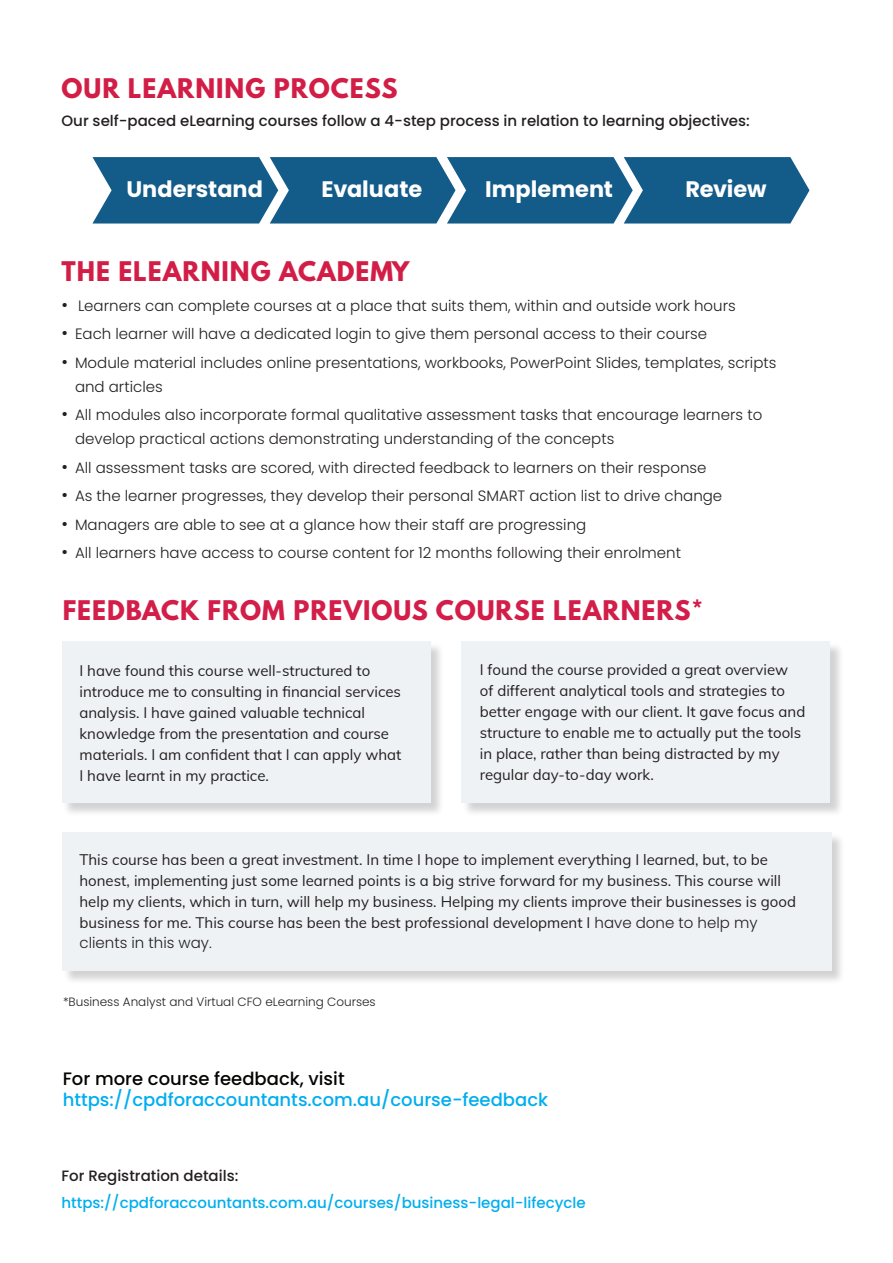
<style>
.page{position:relative;width:893px;height:1263px;background:#fff}
.page>*{position:absolute;margin:0;border:0;box-sizing:border-box;transform-origin:0 0}
.t1{font:700 24px "League Spartan";letter-spacing:.04em;color:#d21e47}
.t2{font:700 24px "League Spartan";letter-spacing:.04em;color:#d21e49}
.t3{font:700 22.5px "Poppins";color:#fff}
.t4{font:500 18px "Poppins";color:#00aeef}
.t5{font:500 18px "Poppins";color:#040503}
.t6{font:15px/21px "Muli";color:#231f20}
.t7{font:300 15px/24px "Poppins";color:#231f20}
.t8{font:500 15px "Poppins";color:#231f20}
.t9{font:500 15px "Poppins";color:#00aeef}
.t10{font:300 12px "Poppins";color:#231f20}
.s1{font-size:18px}
.s2{font-family:"Poppins";font-weight:300}
</style>
<div class="page">
<div style="left:462px;top:642px;width:382px;height:175px;background:#231f20;opacity:.2"></div>
<div style="left:461px;top:641px;width:369px;height:162px;background:#eff2f5"></div>
<div style="left:63px;top:642px;width:382px;height:175px;background:#231f20;opacity:.2"></div>
<div style="left:62px;top:641px;width:369px;height:162px;background:#eff2f5"></div>
<div style="left:63px;top:833px;width:783px;height:151px;background:#231f20;opacity:.2"></div>
<div style="left:62px;top:832px;width:769px;height:139px;background:#eff2f5"></div>
<svg style="left:92px;top:157px;width:717px;height:67px;background:#256792"></svg>
<h1 class="t1" style="left:62px;top:69px;width:337px">OUR LEARNING PROCESS</h1>
<p class="t8" style="left:62px;top:112px;width:690px">Our self-paced eLearning courses follow a 4-step process in relation to learning objectives:</p>
<h2 class="t3" style="left:126px;top:176px;width:138px">Understand</h2>
<h2 class="t3" style="left:321px;top:176px;width:102px">Evaluate</h2>
<h2 class="t3" style="left:485px;top:176px;width:129px">Implement</h2>
<h2 class="t3" style="left:685px;top:176px;width:83px">Review</h2>
<h1 class="t1" style="left:62px;top:252px;width:350px">THE ELEARNING ACADEMY</h1>
<p class="t7" style="left:62px;top:294px;width:676px"><span class="s1">•</span> Learners can complete courses at a place that suits them, within and outside work hours</p>
<p class="t7" style="left:62px;top:322px;width:647px"><span class="s1">•</span> Each learner will have a dedicated login to give them personal access to their course</p>
<p class="t7" style="left:75px;top:351px;width:703px;text-indent:-14px"><span class="s1">•</span> Module material includes online presentations, workbooks, PowerPoint Slides, templates, scripts and articles</p>
<p class="t7" style="left:75px;top:403px;width:689px;text-indent:-14px"><span class="s1">•</span> All modules also incorporate formal qualitative assessment tasks that encourage learners to develop practical actions demonstrating understanding of the concepts</p>
<p class="t7" style="left:62px;top:456px;width:646px"><span class="s1">•</span> All assessment tasks are scored, with directed feedback to learners on their response</p>
<p class="t7" style="left:62px;top:484px;width:662px"><span class="s1">•</span> As the learner progresses, they develop their personal SMART action list to drive change</p>
<p class="t7" style="left:62px;top:513px;width:526px"><span class="s1">•</span> Managers are able to see at a glance how their staff are progressing</p>
<p class="t7" style="left:62px;top:541px;width:621px"><span class="s1">•</span> All learners have access to course content for 12 months following their enrolment</p>
<h1 class="t2" style="left:63px;top:591px;width:642px">FEEDBACK FROM PREVIOUS COURSE LEARNERS*</h1>
<p class="t6" style="left:80px;top:659px;width:323px">I have found this course well-structured to introduce me to consulting in financial services analysis. I have gained valuable technical knowledge from the presentation and course materials. I am confident that I can apply what I have learnt in my practice.</p>
<p class="t6" style="left:480px;top:658px;width:327px">I found the course provided a great overview of different analytical tools and strategies to better engage with our client. It gave focus and structure to enable me to actually put the tools in place, rather than being distracted by my regular day-to-day work.</p>
<p class="t6" style="left:80px;top:848px;width:718px">This course has been a great investment. In time I hope to implement everything I learned, but, to be honest, implementing just some learned points is a big strive forward for my business. This course will help my clients, which in turn, will help my business. Helping my clients improve their businesses is good business for me. This course has been the best professional development I <span class="s2">have done to help my</span></p>
<p class="t7" style="left:80px;top:930px;width:134px">clients in this way.</p>
<p class="t10" style="left:63px;top:994px;width:314px">*Business Analyst and Virtual CFO eLearning Courses</p>
<p class="t5" style="left:63px;top:1068px;width:283px">For more course feedback, visit</p>
<p class="t4" style="left:63px;top:1089px;width:487px">https://cpdforaccountants.com.au/course-feedback</p>
<p class="t8" style="left:62px;top:1167px;width:178px">For Registration details:</p>
<p class="t9" style="left:62px;top:1194px;width:526px">https://cpdforaccountants.com.au/courses/business-legal-lifecycle</p>
</div>
